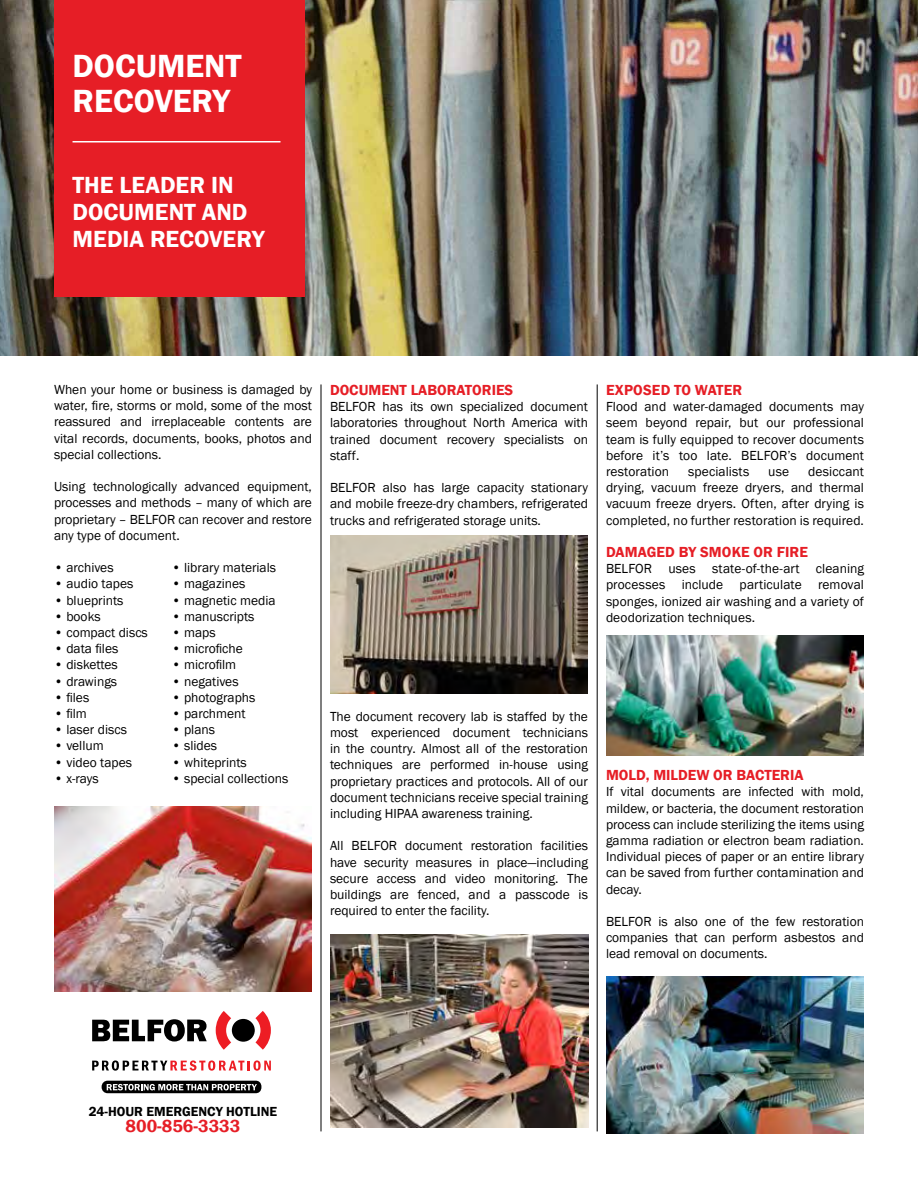
<style>
.page{position:relative;width:918px;height:1188px;background:#fff}
.page>*{position:absolute;margin:0;border:0;box-sizing:border-box;transform-origin:0 0}
.t1{font:600 33px/34.5px "Franklin Gothic";color:#fff}
.t2{font:600 24px/27px "Franklin Gothic";color:#fff}
.t3{font:600 18px "Franklin Gothic";color:#e61e26}
.t4{font:600 15px "Franklin Gothic";color:#e61e26}
.t5{font:13.5px/16.2px "Franklin Gothic";color:#000;text-align:justify}
.t6{font:600 13.5px "Franklin Gothic";color:#000}
</style>
<div class="page">
<hr style="left:597px;top:384px;width:1px;height:747px;background:#000">
<hr style="left:321px;top:384px;width:1px;height:747px;background:#000">
<img style="left:0;top:0;width:918px;height:355px">
<div style="left:54px;top:0;width:251px;height:297px;background:#e61e26"></div>
<hr style="left:73px;top:141px;width:207px;height:1px;background:#fff">
<img style="left:54px;top:807px;width:258px;height:184px">
<div style="left:232px;top:1019px;width:23px;height:23px;background:#000;border-radius:50%"></div>
<svg style="left:216px;top:1011px;width:15px;height:39px"></svg>
<svg style="left:255px;top:1011px;width:16px;height:39px"></svg>
<svg style="left:92px;top:1019px;width:115px;height:23px"></svg>
<svg style="left:92px;top:1060px;width:179px;height:11px"></svg>
<svg style="left:102px;top:1081px;width:159px;height:12px"></svg>
<svg style="left:107px;top:1084px;width:150px;height:6px"></svg>
<img style="left:330px;top:536px;width:258px;height:157px">
<img style="left:330px;top:934px;width:258px;height:193px">
<img style="left:606px;top:635px;width:258px;height:121px">
<img style="left:606px;top:976px;width:258px;height:158px">
<p class="t1" style="left:73px;top:49px;width:171px">DOCUMENT<br>RECOVERY</p>
<p class="t2" style="left:73px;top:171px;width:193px">THE LEADER IN<br>DOCUMENT AND<br>MEDIA RECOVERY</p>
<p class="t5" style="left:54px;top:382px;width:260px">When your home or business is damaged by</p>
<p class="t5" style="left:54px;top:398px;width:260px">water, fire, storms or mold, some of the most reassured and irreplaceable contents are vital records, documents, books, photos and special collections.</p>
<p class="t5" style="left:54px;top:479px;width:260px">Using technologically advanced equipment, processes and methods – many of which are proprietary – BELFOR can recover and restore any type of document.</p>
<p class="t5" style="left:54px;top:560px;width:61px">• archives</p>
<p class="t5" style="left:54px;top:576px;width:81px">• audio tapes</p>
<p class="t5" style="left:54px;top:592px;width:71px">• blueprints</p>
<p class="t5" style="left:54px;top:608px;width:48px">• books</p>
<p class="t5" style="left:54px;top:625px;width:95px">• compact discs</p>
<p class="t5" style="left:54px;top:641px;width:66px">• data files</p>
<p class="t5" style="left:54px;top:657px;width:65px">• diskettes</p>
<p class="t5" style="left:54px;top:673px;width:65px">• drawings</p>
<p class="t5" style="left:54px;top:689px;width:37px">• files</p>
<p class="t5" style="left:54px;top:706px;width:34px">• film</p>
<p class="t5" style="left:54px;top:722px;width:74px">• laser discs</p>
<p class="t5" style="left:54px;top:738px;width:51px">• vellum</p>
<p class="t5" style="left:54px;top:754px;width:80px">• video tapes</p>
<p class="t5" style="left:54px;top:770px;width:46px">• x-rays</p>
<p class="t5" style="left:172px;top:560px;width:106px">• library materials</p>
<p class="t5" style="left:172px;top:576px;width:75px">• magazines</p>
<p class="t5" style="left:172px;top:592px;width:105px">• magnetic media</p>
<p class="t5" style="left:172px;top:608px;width:84px">• manuscripts</p>
<p class="t5" style="left:172px;top:625px;width:45px">• maps</p>
<p class="t5" style="left:172px;top:641px;width:73px">• microfiche</p>
<p class="t5" style="left:172px;top:657px;width:66px">• microfilm</p>
<p class="t5" style="left:172px;top:673px;width:68px">• negatives</p>
<p class="t5" style="left:172px;top:689px;width:85px">• photographs</p>
<p class="t5" style="left:172px;top:706px;width:76px">• parchment</p>
<p class="t5" style="left:172px;top:722px;width:45px">• plans</p>
<p class="t5" style="left:172px;top:738px;width:47px">• slides</p>
<p class="t5" style="left:172px;top:754px;width:77px">• whiteprints</p>
<p class="t5" style="left:172px;top:770px;width:118px">• special collections</p>
<p class="t4" style="left:330px;top:381px;width:185px">DOCUMENT LABORATORIES</p>
<p class="t5" style="left:330px;top:399px;width:260px">BELFOR has its own specialized document laboratories throughout North America with trained document recovery specialists on staff.</p>
<p class="t5" style="left:330px;top:480px;width:260px">BELFOR also has large capacity stationary and mobile freeze-dry chambers, refrigerated trucks and refrigerated storage units.</p>
<p class="t4" style="left:606px;top:381px;width:138px">EXPOSED TO WATER</p>
<p class="t5" style="left:606px;top:399px;width:260px">Flood and water-damaged documents may seem beyond repair, but our professional team is fully equipped to recover documents before it’s too late. BELFOR’s document restoration</p>
<p class="t5" style="left:606px;top:464px;width:260px;text-indent:202px">desiccant drying, vacuum freeze dryers, and thermal vacuum freeze dryers. Often, after drying is completed, no further restoration is required.</p>
<p class="t4" style="left:606px;top:543px;width:204px">DAMAGED BY SMOKE OR FIRE</p>
<p class="t5" style="left:606px;top:561px;width:260px">BELFOR uses state-of-the-art cleaning processes include particulate removal sponges, ionized air washing and a variety of deodorization techniques.</p>
<p class="t5" style="left:688px;top:464px;width:63px">specialists</p>
<p class="t5" style="left:768px;top:464px;width:22px">use</p>
<p class="t5" style="left:330px;top:708px;width:260px">The document recovery lab is staffed by the most experienced document technicians in the country. Almost all of the restoration techniques are performed in-house using proprietary practices and protocols. All of our document technicians receive special training including HIPAA awareness training.</p>
<p class="t5" style="left:330px;top:838px;width:260px">All BELFOR document restoration facilities have security measures in place—including secure access and video monitoring. The buildings are fenced, and a passcode is required to enter the facility.</p>
<p class="t4" style="left:606px;top:766px;width:199px">MOLD, MILDEW OR BACTERIA</p>
<p class="t5" style="left:606px;top:784px;width:260px">If vital documents are infected with mold, mildew, or bacteria, the document restoration process can include sterilizing the items using gamma radiation or electron beam radiation.<br>Individual pieces of paper or an entire library can be saved from further contamination and decay.</p>
<p class="t5" style="left:606px;top:914px;width:260px">BELFOR is also one of the few restoration companies that can perform asbestos and lead removal on documents.</p>
<p class="t6" style="left:89px;top:1103px;width:190px">24-HOUR EMERGENCY HOTLINE</p>
<p class="t3" style="left:126px;top:1115px;width:116px">800-856-3333</p>
</div>
